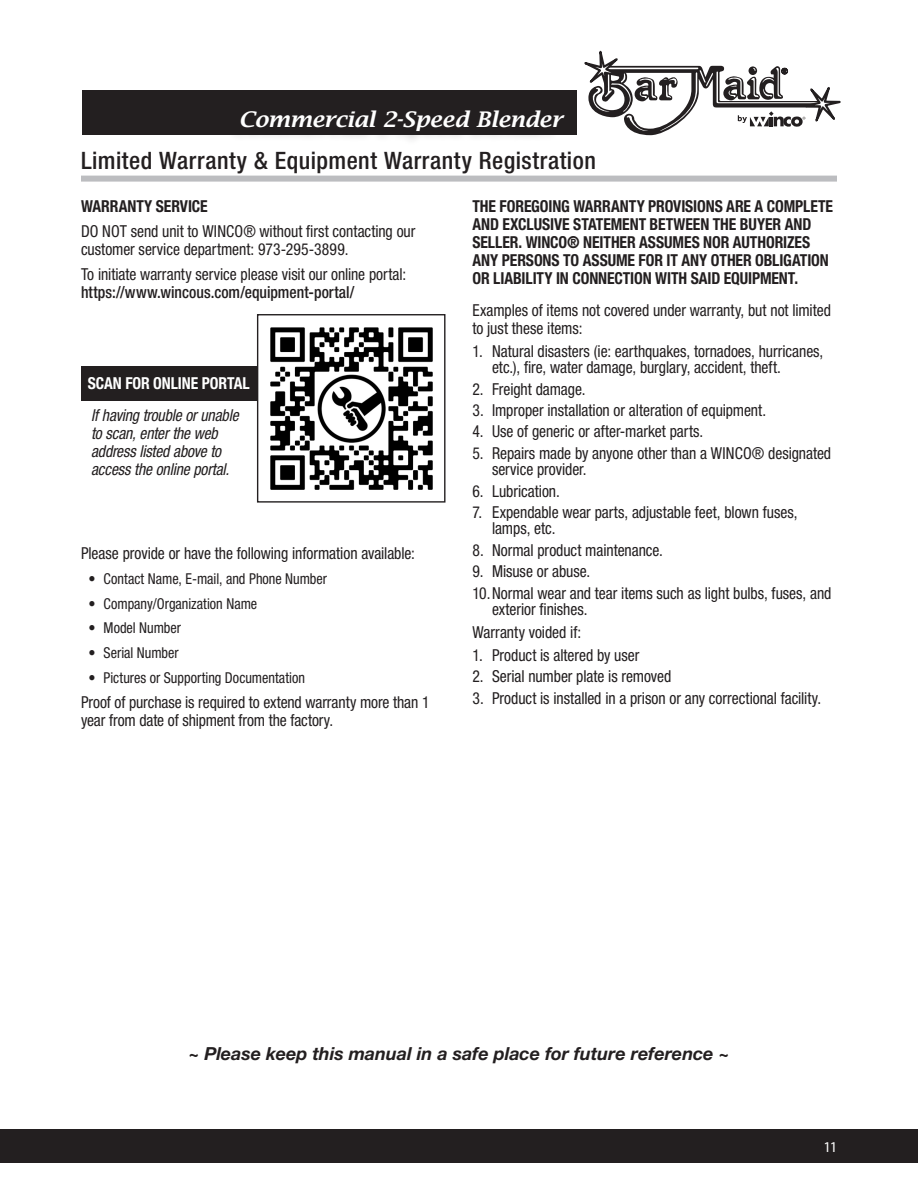
<style>
.page{position:relative;width:918px;height:1188px;background:#fff}
.page>*{position:absolute;margin:0;border:0;box-sizing:border-box;transform-origin:0 0}
.Column_Titles{font:500 condensed 24px "Helvetica Neue LT Pro";letter-spacing:.025em;color:#231f20}
.t1{font:italic 600 21.6px "Lucida Bright";letter-spacing:-.01em;color:#fff;scale:1.06 1}
.Bold_Italic_14_-_Center{font:italic 700 18px "Helvetica Neue LT Pro";letter-spacing:-.005em;color:#231f20}
.Basic_Copy{font:condensed 16.5px/16.5px "Helvetica Neue LT Pro";letter-spacing:-.005em;color:#231f20;scale:.95 1}
.Basic_Copy_BOLD_Condensed{font:700 condensed 16.5px/18px "Helvetica Neue LT Pro";letter-spacing:-.005em;color:#231f20;scale:.95 1}
.Basic_Copy_BOLD_Condensed-2{font:condensed 16.5px/18px "Helvetica Neue LT Pro";letter-spacing:-.005em;color:#231f20;scale:.95 1}
.Basic_Copy_BOLD_Condensed-3{font:italic condensed 16.5px/18px "Helvetica Neue LT Pro";letter-spacing:-.01em;color:#231f20;scale:.95 1}
.Basic_Copy_BOLD_Condensed-4{font:700 condensed 16.5px "Helvetica Neue LT Pro";letter-spacing:-.005em;color:#fff;scale:.95 1}
.t2{font:condensed 15px "Helvetica Neue LT Pro";color:#231f20;scale:.95 1}
.t3{font:15px "Myriad Pro";color:#fff}
.s1{font-weight:500}
</style>
<div class="page">
<div style="left:0;top:1129px;width:918px;height:34px;background:#231f20"></div>
<div style="left:82px;top:90px;width:495px;height:45px;background:#231f20"></div>
<svg style="left:584px;top:50px;width:257px;height:86px"></svg>
<div style="left:226px;top:109px;width:339px;height:37px;background:#231f20;opacity:.34"></div>
<div style="left:81px;top:366px;width:309px;height:35px;background:#231f20"></div>
<div style="left:81px;top:176px;width:756px;height:6px;background:#bcbdc0"></div>
<img style="left:259px;top:327px;width:174px;height:163px">
<div style="left:257px;top:314px;width:189px;height:189px;border:1px solid #231f20"></div>
<h2 class="t1" style="left:238px;top:107px;width:307px">Commercial 2-Speed Blender</h2>
<p class="Column_Titles" style="left:81px;top:146px;width:516px">Limited Warranty &amp; Equipment Warranty Registration</p>
<p class="Basic_Copy_BOLD_Condensed" style="left:81px;top:197px;width:135px">WARRANTY SERVICE</p>
<p class="Basic_Copy" style="left:81px;top:222px;width:353px;line-height:18px">DO NOT send unit to WINCO® without first contacting our customer service department: 973-295-3899.</p>
<p class="Basic_Copy" style="left:81px;top:265px;width:344px;line-height:18px">To initiate warranty service please visit our online portal: <span class="s1">https://www.wincous.com/equipment-portal/</span></p>
<p class="Basic_Copy_BOLD_Condensed-4" style="left:88px;top:373px;width:172px">SCAN FOR ONLINE PORTAL</p>
<p class="Basic_Copy_BOLD_Condensed-3" style="left:91px;top:406px;width:157px">If having trouble or unable to scan, enter the web address listed above to access the online portal.</p>
<p class="Basic_Copy" style="left:81px;top:545px;width:353px">Please provide or have the following information available:</p>
<p class="t2" style="left:88px;top:570px;width:253px">• Contact Name, E-mail, and Phone Number</p>
<p class="t2" style="left:88px;top:595px;width:179px">• Company/Organization Name</p>
<p class="t2" style="left:88px;top:619px;width:99px">• Model Number</p>
<p class="t2" style="left:88px;top:644px;width:97px">• Serial Number</p>
<p class="t2" style="left:88px;top:669px;width:229px">• Pictures or Supporting Documentation</p>
<p class="Basic_Copy_BOLD_Condensed-2" style="left:81px;top:693px;width:368px">Proof of purchase is required to extend warranty more than 1 year from date of shipment from the factory.</p>
<p class="Basic_Copy_BOLD_Condensed" style="left:472px;top:197px;width:381px">THE FOREGOING WARRANTY PROVISIONS ARE A COMPLETE AND EXCLUSIVE STATEMENT BETWEEN THE BUYER AND SELLER. WINCO® NEITHER ASSUMES NOR AUTHORIZES ANY PERSONS TO ASSUME FOR IT ANY OTHER OBLIGATION OR LIABILITY IN CONNECTION WITH SAID EQUIPMENT.</p>
<p class="Basic_Copy" style="left:472px;top:301px;width:379px;line-height:18px">Examples of items not covered under warranty, but not limited to just these items:</p>
<p class="Basic_Copy" style="left:492px;top:343px;width:350px;text-indent:-20px">1. Natural disasters (ie: earthquakes, tornadoes, hurricanes, etc.), fire, water damage, burglary, accident, theft.</p>
<p class="Basic_Copy" style="left:472px;top:380px;width:120px">2. Freight damage.</p>
<p class="Basic_Copy" style="left:472px;top:402px;width:311px">3. Improper installation or alteration of equipment.</p>
<p class="Basic_Copy" style="left:472px;top:423px;width:245px">4. Use of generic or after-market parts.</p>
<p class="Basic_Copy" style="left:492px;top:445px;width:359px;text-indent:-20px">5. Repairs made by anyone other than a WINCO® designated service provider.</p>
<p class="Basic_Copy" style="left:472px;top:482px;width:93px">6. Lubrication.</p>
<p class="Basic_Copy" style="left:492px;top:504px;width:323px;text-indent:-20px">7. Expendable wear parts, adjustable feet, blown fuses, lamps, etc.</p>
<p class="Basic_Copy" style="left:472px;top:542px;width:202px">8. Normal product maintenance.</p>
<p class="Basic_Copy" style="left:472px;top:563px;width:126px">9. Misuse or abuse.</p>
<p class="Basic_Copy" style="left:492px;top:584px;width:359px;text-indent:-20px">10.Normal wear and tear items such as light bulbs, fuses, and exterior finishes.</p>
<p class="Basic_Copy" style="left:472px;top:624px;width:116px">Warranty voided if:</p>
<p class="Basic_Copy" style="left:472px;top:647px;width:177px">1. Product is altered by user</p>
<p class="Basic_Copy" style="left:472px;top:668px;width:211px">2. Serial number plate is removed</p>
<p class="Basic_Copy" style="left:472px;top:690px;width:369px">3. Product is installed in a prison or any correctional facility.</p>
<p class="Bold_Italic_14_-_Center" style="left:189px;top:1043px;width:542px">~ Please keep this manual in a safe place for future reference ~</p>
<p class="t3" style="left:824px;top:1137px;width:15px">11</p>
</div>
